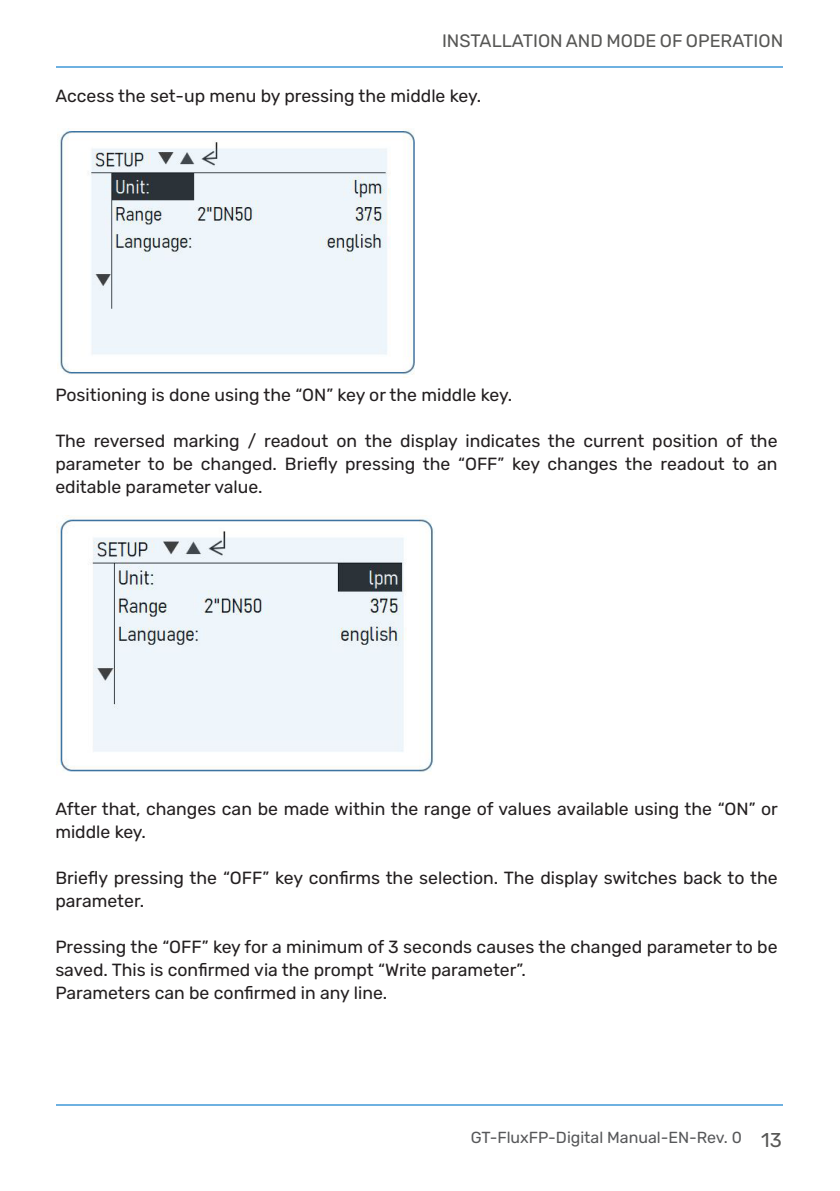
<style>
.page{position:relative;width:840px;height:1191px;background:#fff}
.page>*{position:absolute;margin:0;border:0;box-sizing:border-box;transform-origin:0 0}
.t1{font:300 18px "Rubik";color:#575755}
.t2{font:300 17.6px/23px "Rubik";color:#231f20}
.t3{font:300 16px "Rubik";color:#57585a}
.s1{font-size:20px;color:#575755}
</style>
<div class="page">
<hr style="left:57px;top:1104px;width:725px;height:2px;background:#6eb1e1">
<hr style="left:57px;top:66px;width:725px;height:2px;background:#6eb1e1">
<img style="left:57px;top:128px;width:358px;height:249px">
<img style="left:57px;top:515px;width:377px;height:257px">
<p class="t1" style="left:442px;top:31px;width:342px">INSTALLATION AND MODE OF OPERATION</p>
<p class="t2" style="left:55px;top:85px;width:427px">Access the set-up menu by pressing the middle key.</p>
<p class="t2" style="left:55px;top:384px;width:458px">Positioning is done using the “ON” key or the middle key.</p>
<p class="t2" style="left:55px;top:430px;width:723px;text-align:justify">The reversed marking / readout on the display indicates the current position of the parameter to be changed. Briefly pressing the “OFF” key changes the readout to an editable parameter value.</p>
<p class="t2" style="left:55px;top:798px;width:723px">After that, changes can be made within the range of values available using the “ON” or middle key.</p>
<p class="t2" style="left:55px;top:867px;width:723px">Briefly pressing the “OFF” key confirms the selection. The display switches back to the parameter.</p>
<p class="t2" style="left:55px;top:936px;width:723px">Pressing the “OFF” key for a minimum of 3 seconds causes the changed parameter to be saved. This is confirmed via the prompt “Write parameter”.</p>
<p class="t2" style="left:55px;top:982px;width:333px">Parameters can be confirmed in any line.</p>
<p class="t3" style="left:470px;top:1128px;width:312px">GT-FluxFP-Digital Manual-EN-Rev. 0 <span class="s1">13</span></p>
</div>
